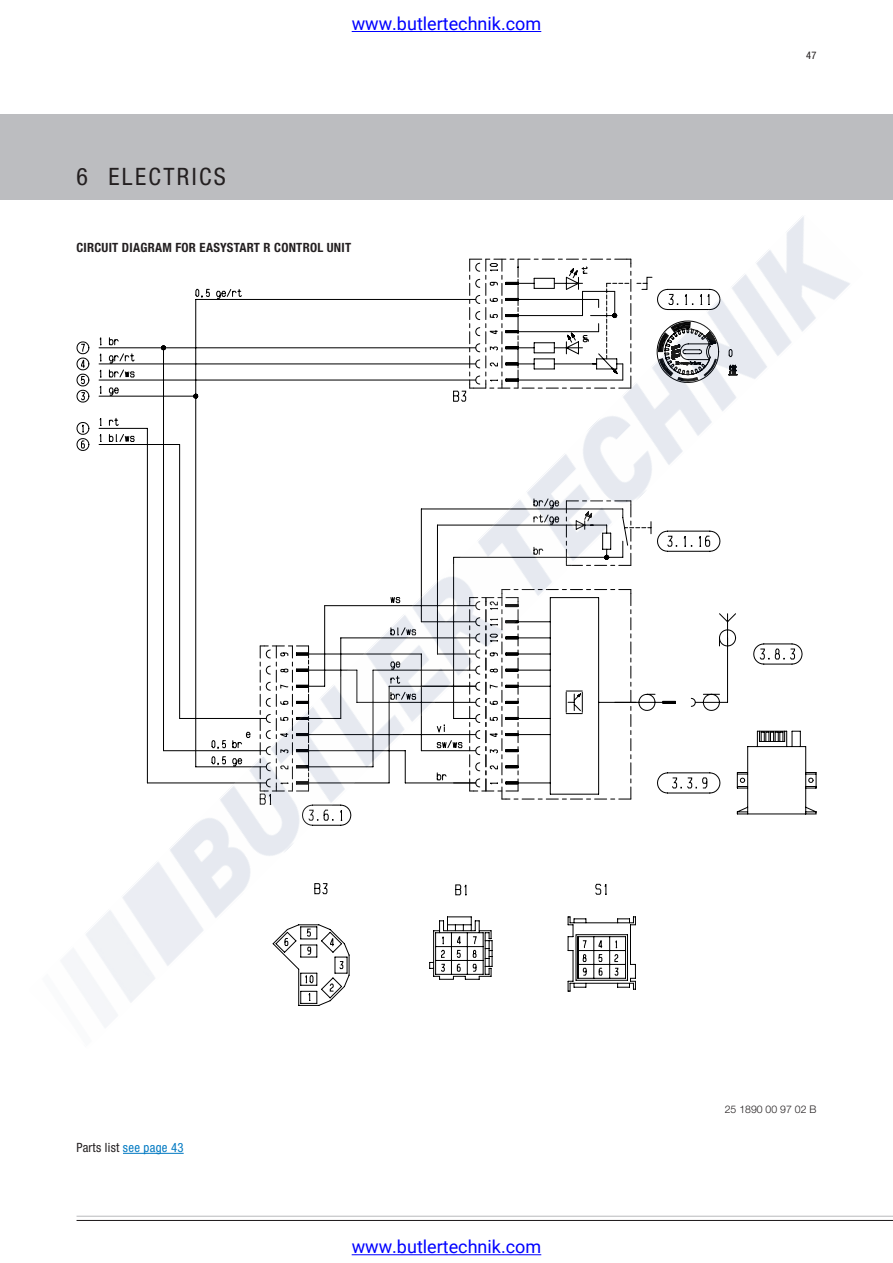
<style>
.page{position:relative;width:893px;height:1263px;background:#fff}
.page>*{position:absolute;margin:0;border:0;box-sizing:border-box;transform-origin:0 0}
.t1{font:condensed 24px "Helvetica Neue";color:#231f20}
.t2{font:18px "Roboto";color:#00f}
.t3{font:700 condensed 12.75px "Helvetica Neue";letter-spacing:.02em;color:#231f20}
.t4{font:condensed 12.75px "Helvetica Neue";letter-spacing:.02em;color:#231f20}
.t5{font:300 10.5px "Helvetica Neue";color:#231f20}
.t6{font:condensed 10.5px "Helvetica Neue";color:#231f20}
.s1{color:#0079c2}
</style>
<div class="page">
<div style="left:0;top:115px;width:893px;height:85px;background:#bcbdc0"></div>
<hr style="left:77px;top:1216px;width:816px;height:1px;background:#bcbdc0">
<hr style="left:77px;top:1220px;width:816px;height:1px;background:#231f20">
<hr style="left:123px;top:1153px;width:61px;height:1px;background:#0079c2">
<img style="left:65px;top:216px;width:785px;height:811px">
<hr style="left:352px;top:31px;width:189px;height:1px;background:#00f">
<hr style="left:352px;top:1254px;width:189px;height:1px;background:#00f">
<h1 class="t1" style="left:77px;top:162px;width:87px">6 Electr</h1>
<h1 class="t1" style="left:192px;top:162px;width:36px">ics</h1>
<p class="t2" style="left:352px;top:11px;width:191px">www.butlertechnik.com</p>
<p class="t3" style="left:77px;top:240px;width:276px">CIRCUIT DIAGRAM FOR EASYSTART R CONTROL UNIT</p>
<p class="t6" style="left:806px;top:50px;width:12px">47</p>
<p class="t4" style="left:77px;top:1140px;width:109px">Parts list <span class="s1">see page 43</span></p>
<p class="t2" style="left:352px;top:1234px;width:191px">www.butlertechnik.com</p>
<p class="t5" style="left:725px;top:1103px;width:93px">25 1890 00 97 02 B</p>
</div>
